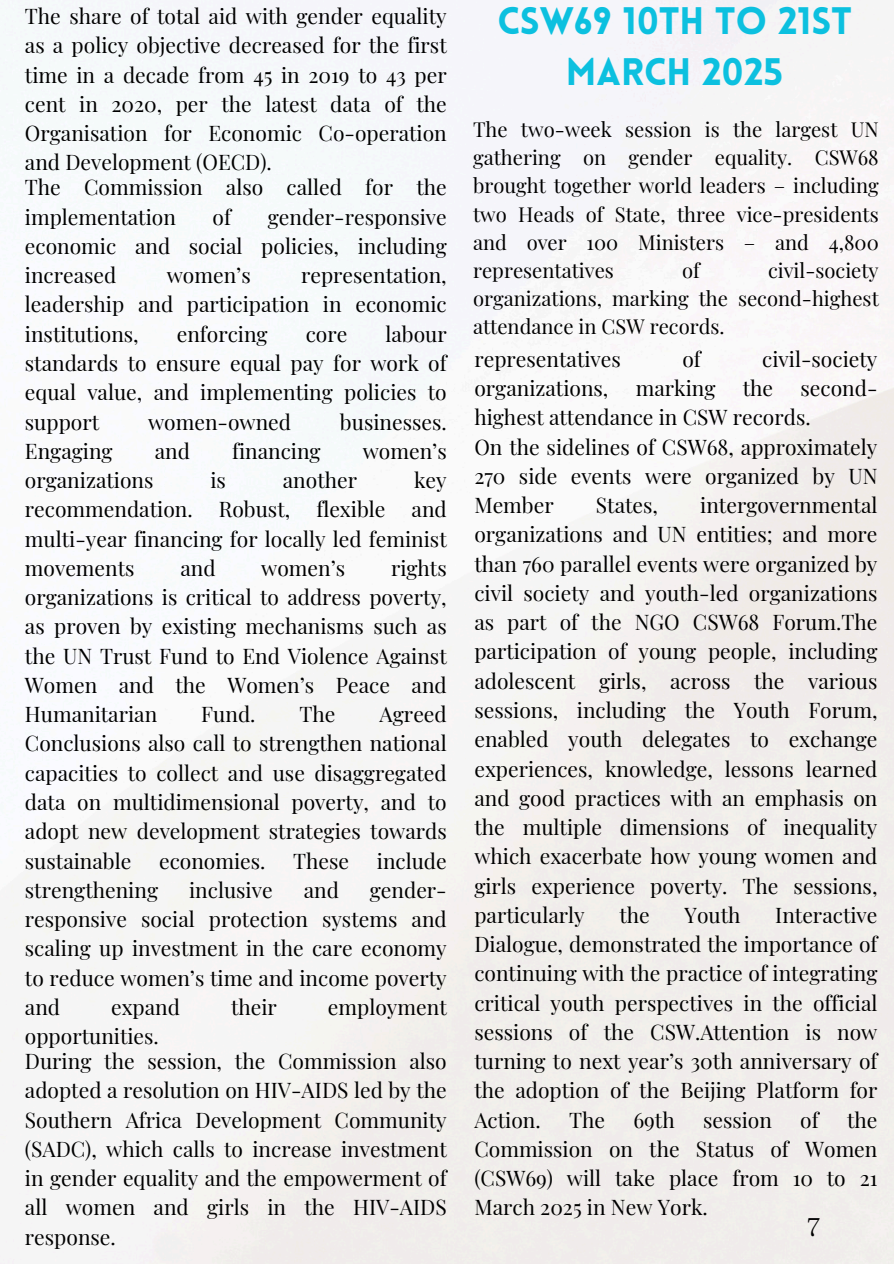
<style>
.page{position:relative;width:894px;height:1264px;background:#fff}
.page>*{position:absolute;margin:0;border:0;box-sizing:border-box;transform-origin:0 0}
.t1{font:900 37.5px/51.8px "Lovelo";color:#0cc0df;text-align:center}
.t2{font:300 25.5px "Fraunces 9 pt";color:#000}
.t3{font:21px/29.2px "Playfair Display";color:#000;text-align:justify}
.t4{font:20.25px/28.2px "Playfair Display";color:#000;text-align:justify}
</style>
<div class="page">
<p class="t3" style="left:25px;top:1px;width:423px">The share of total aid with gender equality as a policy objective decreased for the first time in a decade from 45 in 2019 to 43 per cent in 2020, per the latest data of the Organisation for Economic Co-operation and Development (OECD).</p>
<h1 class="t3" style="left:25px;top:172px;width:423px">The Commission also called for the implementation</h1>
<h1 class="t3" style="left:25px;top:201px;width:423px;text-indent:243px">gender-responsive economic and social policies, including increased</h1>
<h1 class="t3" style="left:212px;top:201px;width:20px">of</h1>
<h1 class="t3" style="left:25px;top:260px;width:423px;text-indent:276px">representation, leadership and participation in economic institutions,</h1>
<h1 class="t3" style="left:167px;top:260px;width:85px">women’s</h1>
<h1 class="t3" style="left:25px;top:318px;width:423px;text-indent:360px">labour standards to ensure equal pay for work of equal value, and implementing policies to support</h1>
<h1 class="t3" style="left:177px;top:318px;width:92px">enforcing</h1>
<h1 class="t3" style="left:305px;top:318px;width:43px">core</h1>
<h1 class="t3" style="left:148px;top:406px;width:144px">women-owned</h1>
<h1 class="t3" style="left:340px;top:406px;width:108px">businesses.</h1>
<h1 class="t3" style="left:25px;top:435px;width:89px">Engaging</h1>
<h1 class="t3" style="left:155px;top:435px;width:37px">and</h1>
<h1 class="t3" style="left:232px;top:435px;width:90px">financing</h1>
<h1 class="t3" style="left:362px;top:435px;width:85px">women’s</h1>
<h1 class="t3" style="left:25px;top:464px;width:130px">organizations</h1>
<h1 class="t3" style="left:210px;top:464px;width:17px">is</h1>
<h1 class="t3" style="left:283px;top:464px;width:76px">another</h1>
<h1 class="t3" style="left:25px;top:464px;width:423px;text-indent:389px">key recommendation. Robust, flexible and multi-year financing for locally led feminist movements</h1>
<h1 class="t3" style="left:180px;top:552px;width:37px">and</h1>
<h1 class="t3" style="left:261px;top:552px;width:85px">women’s</h1>
<h1 class="t3" style="left:25px;top:552px;width:423px;text-indent:366px">rights organizations is critical to address poverty, as proven by existing mechanisms such as the UN Trust Fund to End Violence Against Women and the Women’s Peace and Humanitarian</h1>
<h1 class="t3" style="left:25px;top:698px;width:423px;text-indent:354px">Agreed Conclusions also call to strengthen national capacities to collect and use disaggregated data on multidimensional poverty, and to adopt new development strategies towards sustainable</h1>
<h1 class="t3" style="left:201px;top:698px;width:56px">Fund.</h1>
<h1 class="t3" style="left:299px;top:698px;width:37px">The</h1>
<h1 class="t3" style="left:159px;top:845px;width:108px">economies.</h1>
<h1 class="t3" style="left:293px;top:845px;width:57px">These</h1>
<h1 class="t3" style="left:377px;top:845px;width:71px">include</h1>
<h1 class="t3" style="left:25px;top:874px;width:423px;text-indent:345px">gender&shy;responsive social protection systems and scaling up investment in the care economy to reduce women’s time and income poverty and</h1>
<h1 class="t3" style="left:25px;top:874px;width:135px">strengthening</h1>
<h1 class="t3" style="left:189px;top:874px;width:85px">inclusive</h1>
<h1 class="t3" style="left:303px;top:874px;width:37px">and</h1>
<h1 class="t3" style="left:111px;top:991px;width:70px">expand</h1>
<h1 class="t3" style="left:231px;top:991px;width:47px">their</h1>
<h1 class="t3" style="left:328px;top:991px;width:120px">employment</h1>
<h1 class="t3" style="left:25px;top:1020px;width:135px">opportunities.</h1>
<p class="t3" style="left:25px;top:1045px;width:423px">During the session, the Commission also adopted a resolution on HIV-AIDS led by the Southern Africa Development Community (SADC), which calls to increase investment in gender equality and the empowerment of all women and girls in the HIV-AIDS response.</p>
<p class="t1" style="left:497px;top:-2px;width:356px">CSW69 10th to 21st<br>MARCH 2025</p>
<p class="t4" style="left:473px;top:115px;width:407px">The two-week session is the largest UN gathering on gender equality. CSW68 brought together world leaders – including two Heads of State, three vice-presidents and over 100 Ministers – and 4,800 representatives</p>
<p class="t4" style="left:473px;top:255px;width:407px;text-indent:295px">civil-society organizations, marking the second-highest attendance in CSW records.</p>
<p class="t4" style="left:682px;top:255px;width:19px">of</p>
<p class="t3" style="left:474px;top:343px;width:148px">representatives</p>
<p class="t3" style="left:682px;top:343px;width:20px">of</p>
<p class="t3" style="left:762px;top:343px;width:117px">civil-society</p>
<p class="t3" style="left:474px;top:373px;width:135px">organizations,</p>
<p class="t3" style="left:635px;top:373px;width:81px">marking</p>
<p class="t3" style="left:742px;top:373px;width:32px">the</p>
<p class="t3" style="left:474px;top:373px;width:404px;text-indent:326px">second&shy;highest attendance in CSW records.</p>
<p class="t3" style="left:474px;top:431px;width:404px">On the sidelines of CSW68, approximately 270 side events were organized by UN Member</p>
<p class="t3" style="left:474px;top:490px;width:404px;text-indent:226px">intergovernmental organizations and UN entities; and more than 760 parallel events were organized by civil society and youth-led organizations as part of the NGO CSW68 Forum.The participation of young people, including adolescent girls, across the various sessions, including the Youth Forum, enabled youth delegates to exchange experiences, knowledge, lessons learned and good practices with an emphasis on the multiple dimensions of inequality which exacerbate how young women and girls experience poverty. The sessions, particularly</p>
<p class="t3" style="left:595px;top:490px;width:64px">States,</p>
<p class="t3" style="left:619px;top:899px;width:32px">the</p>
<p class="t3" style="left:684px;top:899px;width:57px">Youth</p>
<p class="t3" style="left:474px;top:899px;width:404px;text-indent:301px">Interactive Dialogue, demonstrated the importance of continuing with the practice of integrating critical youth perspectives in the official sessions of the CSW.Attention is now turning to next year’s 30th anniversary of the adoption of the Beijing Platform for Action.</p>
<p class="t3" style="left:474px;top:1104px;width:404px;text-indent:372px">the Commission on the Status of Women (CSW69) will take place from 10 to 21<br>March 2025 in New York.</p>
<p class="t3" style="left:569px;top:1104px;width:37px">The</p>
<p class="t3" style="left:633px;top:1104px;width:43px">69th</p>
<p class="t3" style="left:702px;top:1104px;width:70px">session</p>
<p class="t3" style="left:800px;top:1104px;width:20px">of</p>
<p class="t2" style="left:807px;top:1211px;width:14px">7</p>
</div>
